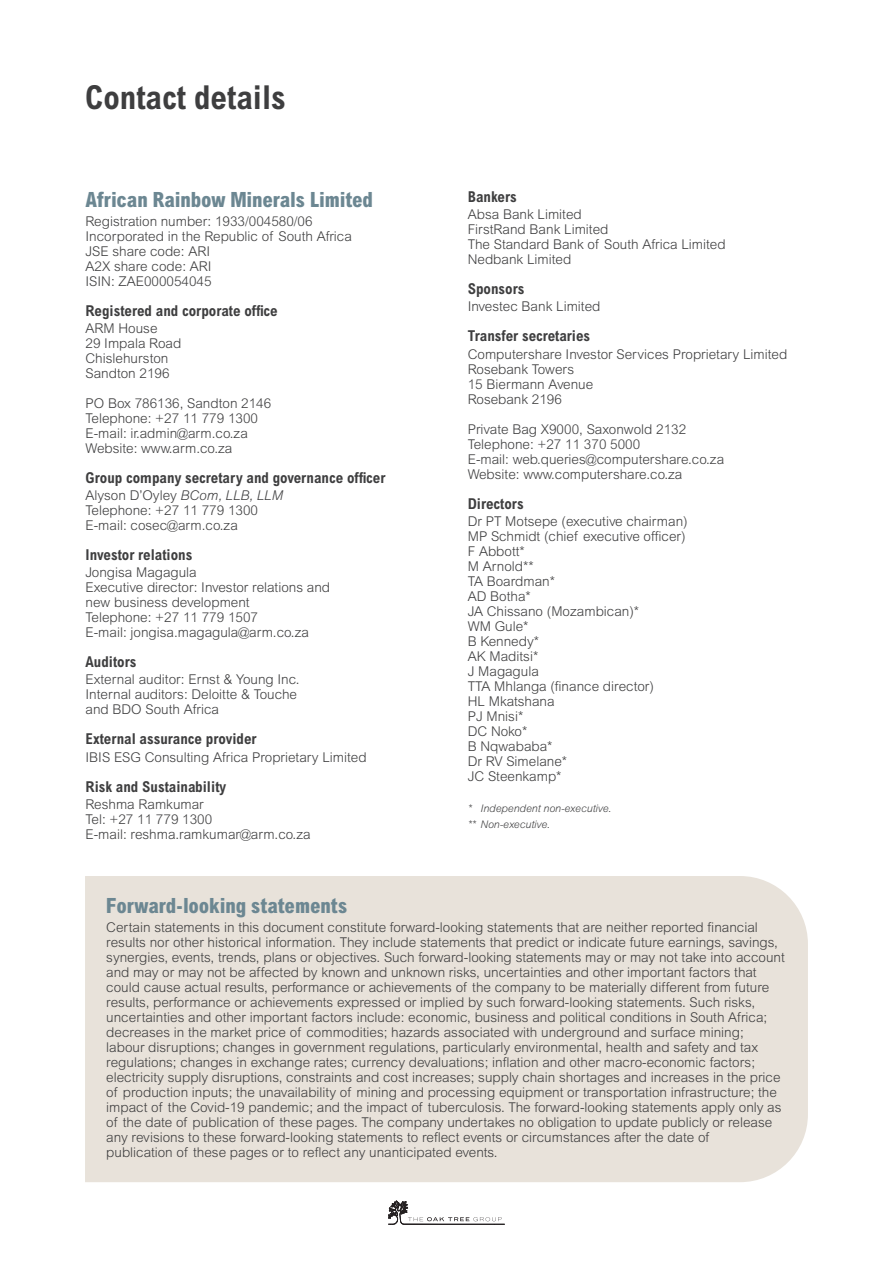
<style>
.page{position:relative;width:893px;height:1263px;background:#fff}
.page>*{position:absolute;margin:0;border:0;box-sizing:border-box;transform-origin:0 0}
.Page_Head_ARM22{font:700 condensed 33px "Arial MT Std";color:#3e3e3f}
.Front_Level_1_ARM22{font:800 condensed 21px "Arial MT Std";letter-spacing:-.005em;color:#6c8792}
.Front_Level_2_ARM22{font:700 condensed 15px "Arial MT Std";color:#3e3e3f}
.Front_Body_Copy_ARM2{font:300 13.5px/15px "Arial MT Std";color:#3e3e3f}
.Footnote_ARM22{font:italic 300 10.5px "Arial MT Std";color:#3e3e3f}
.s1{font-style:italic}
</style>
<div class="page">
<svg style="left:388px;top:1201px;width:117px;height:24px"></svg>
<div style="left:85px;top:876px;width:723px;height:306px;background:#e8e2da"></div>
<p class="Page_Head_ARM22" style="left:85px;top:78px;width:202px">Contact details</p>
<p class="Front_Level_1_ARM22" style="left:86px;top:186px;width:289px">African Rainbow Minerals Limited</p>
<p class="Front_Body_Copy_ARM2" style="left:86px;top:214px;width:229px">Registration number: 1933/004580/06</p>
<p class="Front_Body_Copy_ARM2" style="left:86px;top:229px;width:268px">Incorporated in the Republic of South Africa</p>
<p class="Front_Body_Copy_ARM2" style="left:86px;top:244px;width:126px">JSE share code: ARI</p>
<p class="Front_Body_Copy_ARM2" style="left:86px;top:259px;width:128px">A2X share code: ARI</p>
<p class="Front_Body_Copy_ARM2" style="left:86px;top:274px;width:128px">ISIN: ZAE000054045</p>
<p class="Front_Level_2_ARM22" style="left:86px;top:302px;width:194px">Registered and corporate office</p>
<p class="Front_Body_Copy_ARM2" style="left:86px;top:321px;width:74px">ARM House</p>
<p class="Front_Body_Copy_ARM2" style="left:86px;top:336px;width:97px">29 Impala Road</p>
<p class="Front_Body_Copy_ARM2" style="left:86px;top:351px;width:84px">Chislehurston</p>
<p class="Front_Body_Copy_ARM2" style="left:86px;top:366px;width:86px">Sandton 2196</p>
<p class="Front_Body_Copy_ARM2" style="left:86px;top:396px;width:187px">PO Box 786136, Sandton 2146</p>
<p class="Front_Body_Copy_ARM2" style="left:86px;top:411px;width:174px">Telephone: +27 11 779 1300</p>
<p class="Front_Body_Copy_ARM2" style="left:86px;top:426px;width:164px">E-mail: ir.admin@arm.co.za</p>
<p class="Front_Body_Copy_ARM2" style="left:86px;top:441px;width:148px">Website: www.arm.co.za</p>
<p class="Front_Level_2_ARM22" style="left:86px;top:469px;width:301px">Group company secretary and governance officer</p>
<p class="Front_Body_Copy_ARM2" style="left:86px;top:488px;width:199px">Alyson D’Oyley <span class="s1">BCom, LLB, LLM</span></p>
<p class="Front_Body_Copy_ARM2" style="left:86px;top:503px;width:174px">Telephone: +27 11 779 1300</p>
<p class="Front_Body_Copy_ARM2" style="left:86px;top:518px;width:154px">E-mail: cosec@arm.co.za</p>
<p class="Front_Level_2_ARM22" style="left:86px;top:546px;width:108px">Investor relations</p>
<p class="Front_Body_Copy_ARM2" style="left:86px;top:565px;width:113px">Jongisa Magagula</p>
<p class="Front_Body_Copy_ARM2" style="left:86px;top:580px;width:246px">Executive director: Investor relations and new business development</p>
<p class="Front_Body_Copy_ARM2" style="left:86px;top:610px;width:174px">Telephone: +27 11 779 1507</p>
<p class="Front_Body_Copy_ARM2" style="left:86px;top:625px;width:225px">E-mail: jongisa.magagula@arm.co.za</p>
<p class="Front_Level_2_ARM22" style="left:86px;top:653px;width:53px">Auditors</p>
<p class="Front_Body_Copy_ARM2" style="left:86px;top:672px;width:216px">External auditor: Ernst &amp; Young Inc.</p>
<p class="Front_Body_Copy_ARM2" style="left:86px;top:687px;width:213px">Internal auditors: Deloitte &amp; Touche</p>
<p class="Front_Body_Copy_ARM2" style="left:86px;top:702px;width:135px">and BDO South Africa</p>
<p class="Front_Level_2_ARM22" style="left:86px;top:730px;width:173px">External assurance provider</p>
<p class="Front_Body_Copy_ARM2" style="left:86px;top:749px;width:283px">IBIS ESG Consulting Africa Proprietary Limited</p>
<p class="Front_Level_2_ARM22" style="left:86px;top:777px;width:142px">Risk and Sustainability</p>
<p class="Front_Body_Copy_ARM2" style="left:86px;top:796px;width:120px">Reshma Ramkumar</p>
<p class="Front_Body_Copy_ARM2" style="left:86px;top:811px;width:128px">Tel: +27 11 779 1300</p>
<p class="Front_Body_Copy_ARM2" style="left:86px;top:826px;width:227px">E-mail: reshma.ramkumar@arm.co.za</p>
<p class="Front_Level_2_ARM22" style="left:468px;top:188px;width:51px">Bankers</p>
<p class="Front_Body_Copy_ARM2" style="left:468px;top:207px;width:116px">Absa Bank Limited</p>
<p class="Front_Body_Copy_ARM2" style="left:468px;top:222px;width:142px">FirstRand Bank Limited</p>
<p class="Front_Body_Copy_ARM2" style="left:468px;top:237px;width:259px">The Standard Bank of South Africa Limited</p>
<p class="Front_Body_Copy_ARM2" style="left:468px;top:252px;width:105px">Nedbank Limited</p>
<p class="Front_Level_2_ARM22" style="left:468px;top:280px;width:58px">Sponsors</p>
<p class="Front_Body_Copy_ARM2" style="left:468px;top:299px;width:134px">Investec Bank Limited</p>
<p class="Front_Level_2_ARM22" style="left:468px;top:327px;width:124px">Transfer secretaries</p>
<p class="Front_Body_Copy_ARM2" style="left:468px;top:346px;width:321px">Computershare Investor Services Proprietary Limited</p>
<p class="Front_Body_Copy_ARM2" style="left:468px;top:361px;width:108px">Rosebank Towers</p>
<p class="Front_Body_Copy_ARM2" style="left:468px;top:376px;width:127px">15 Biermann Avenue</p>
<p class="Front_Body_Copy_ARM2" style="left:468px;top:391px;width:96px">Rosebank 2196</p>
<p class="Front_Body_Copy_ARM2" style="left:468px;top:421px;width:220px">Private Bag X9000, Saxonwold 2132</p>
<p class="Front_Body_Copy_ARM2" style="left:468px;top:436px;width:174px">Telephone: +27 11 370 5000</p>
<p class="Front_Body_Copy_ARM2" style="left:468px;top:451px;width:258px">E-mail: web.queries@computershare.co.za</p>
<p class="Front_Body_Copy_ARM2" style="left:468px;top:466px;width:216px">Website: www.computershare.co.za</p>
<p class="Front_Level_2_ARM22" style="left:468px;top:494px;width:58px">Directors</p>
<p class="Front_Body_Copy_ARM2" style="left:468px;top:513px;width:221px">Dr PT Motsepe (executive chairman)</p>
<p class="Front_Body_Copy_ARM2" style="left:468px;top:528px;width:219px">MP Schmidt (chief executive officer)</p>
<p class="Front_Body_Copy_ARM2" style="left:468px;top:543px;width:59px">F Abbott*</p>
<p class="Front_Body_Copy_ARM2" style="left:468px;top:558px;width:67px">M Arnold**</p>
<p class="Front_Body_Copy_ARM2" style="left:468px;top:573px;width:89px">TA Boardman*</p>
<p class="Front_Body_Copy_ARM2" style="left:468px;top:588px;width:65px">AD Botha*</p>
<p class="Front_Body_Copy_ARM2" style="left:468px;top:603px;width:173px">JA Chissano (Mozambican)*</p>
<p class="Front_Body_Copy_ARM2" style="left:468px;top:618px;width:62px">WM Gule*</p>
<p class="Front_Body_Copy_ARM2" style="left:468px;top:633px;width:73px">B Kennedy*</p>
<p class="Front_Body_Copy_ARM2" style="left:468px;top:648px;width:72px">AK Maditsi*</p>
<p class="Front_Body_Copy_ARM2" style="left:468px;top:663px;width:73px">J Magagula</p>
<p class="Front_Body_Copy_ARM2" style="left:468px;top:678px;width:188px">TTA Mhlanga (finance director)</p>
<p class="Front_Body_Copy_ARM2" style="left:468px;top:693px;width:88px">HL Mkatshana</p>
<p class="Front_Body_Copy_ARM2" style="left:468px;top:708px;width:57px">PJ Mnisi*</p>
<p class="Front_Body_Copy_ARM2" style="left:468px;top:723px;width:61px">DC Noko*</p>
<p class="Front_Body_Copy_ARM2" style="left:468px;top:738px;width:86px">B Nqwababa*</p>
<p class="Front_Body_Copy_ARM2" style="left:468px;top:753px;width:101px">Dr RV Simelane*</p>
<p class="Front_Body_Copy_ARM2" style="left:468px;top:768px;width:95px">JC Steenkamp*</p>
<p class="Footnote_ARM22" style="left:468px;top:802px;width:145px">* Independent non-executive.</p>
<p class="Footnote_ARM22" style="left:468px;top:818px;width:83px">** Non-executive.</p>
<p class="Front_Level_1_ARM22" style="left:106px;top:892px;width:243px">Forward-looking statements</p>
<p class="Front_Body_Copy_ARM2" style="left:106px;top:919px;width:680px">Certain statements in this document constitute forward-looking statements that are neither reported financial results nor other historical information. They include statements that predict or indicate future earnings, savings, synergies, events, trends, plans or objectives. Such forward-looking statements may or may not take into account and may or may not be affected by known and unknown risks, uncertainties and other important factors that could cause actual results, performance or achievements of the company to be materially different from future results, performance or achievements expressed or implied by such forward-looking statements. Such risks, uncertainties and other important factors include: economic, business and political conditions in South Africa; decreases in the market price of commodities; hazards associated with underground and surface mining; labour disruptions; changes in government regulations, particularly environmental, health and safety and tax regulations; changes in exchange rates; currency devaluations; inflation and other macro-economic factors; electricity supply disruptions, constraints and cost increases; supply chain shortages and increases in the price of production inputs; the unavailability of mining and processing equipment or transportation infrastructure; the impact of the Covid-19 pandemic; and the impact of tuberculosis. The forward-looking statements apply only as of the date of publication of these pages. The company undertakes no obligation to update publicly or release any revisions to these forward-looking statements to reflect events or circumstances after the date of<br>publication of these pages or to reflect any unanticipated events.</p>
</div>
